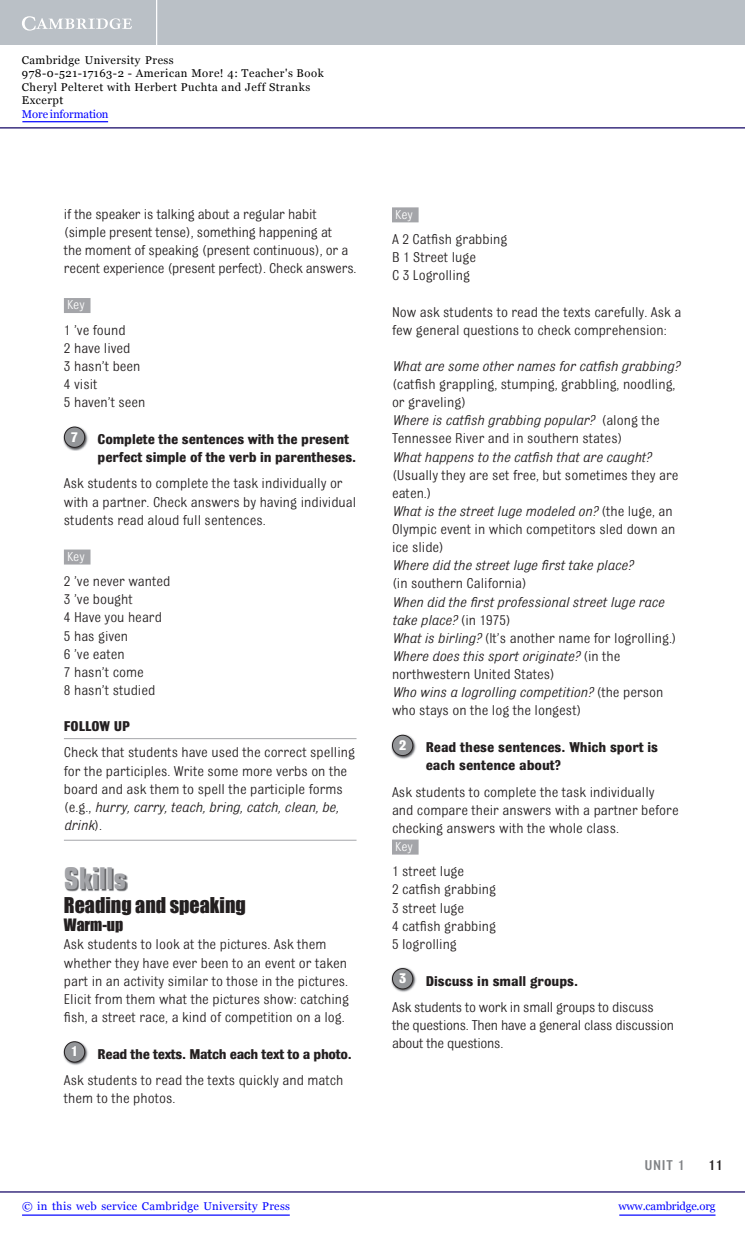
<style>
.page{position:relative;width:745px;height:1234px;background:#fff}
.page>*{position:absolute;margin:0;border:0;box-sizing:border-box;transform-origin:0 0}
.t1{font:700 condensed 30px "Eurostile";color:#a4a5a9}
.t2{font:20px "Impact";color:#231f20}
.t3{font:15.75px "Impact";color:#231f20}
.t4{font:15px/18.1px "Bulldog";color:#231f20}
.t5{font:italic 15px/18.1px "Bulldog";color:#231f20}
.t6{font:700 15px/18.1px "Bulldog";letter-spacing:-.005em;color:#231f20}
.t7{font:15px/18.1px "Bulldog";letter-spacing:-.02em;color:#231f20}
.t8{font:500 15px "Bulldog";color:#808285}
.t9{font:700 15px "Bulldog";color:#fff}
.t10{font:500 15px "Bulldog";color:#231f20}
.t11{font:13.75px "Bulldog";letter-spacing:-.005em;color:#fff}
.t12{font:11.25px/13.5px "Georgia";letter-spacing:.045em;color:#000}
.t13{font:11.25px "Georgia";letter-spacing:.025em;color:#00f}
.t14{font:11.25px "Georgia";letter-spacing:-.015em;color:#00f}
.t15{font:11.25px "Georgia";letter-spacing:-.01em;color:#00f}
.s1{font-style:italic}
.s2{font-style:normal}
</style>
<div class="page">
<div style="left:64px;top:298px;width:26px;height:15px;background:#a4a5a9"></div>
<div style="left:64px;top:549px;width:26px;height:15px;background:#a4a5a9"></div>
<hr style="left:64px;top:738px;width:292px;height:1px;background:#a4a5a9">
<hr style="left:64px;top:840px;width:292px;height:1px;background:#a4a5a9">
<img style="left:63px;top:426px;width:25px;height:25px">
<div style="left:64px;top:427px;width:21px;height:20px;background:#939598;border-radius:50%"></div>
<div style="left:64px;top:426px;width:21px;height:22px;border:1px solid #231f20;border-radius:50%"></div>
<img style="left:66px;top:867px;width:61px;height:24px">
<img style="left:63px;top:1041px;width:25px;height:24px">
<div style="left:64px;top:1042px;width:21px;height:20px;background:#939598;border-radius:50%"></div>
<div style="left:64px;top:1041px;width:21px;height:21px;border:1px solid #231f20;border-radius:50%"></div>
<div style="left:392px;top:207px;width:26px;height:15px;background:#a4a5a9"></div>
<div style="left:392px;top:839px;width:26px;height:15px;background:#a4a5a9"></div>
<img style="left:391px;top:734px;width:25px;height:25px">
<div style="left:392px;top:735px;width:20px;height:20px;background:#939598;border-radius:50%"></div>
<div style="left:392px;top:735px;width:21px;height:21px;border:1px solid #231f20;border-radius:50%"></div>
<img style="left:391px;top:967px;width:25px;height:25px">
<div style="left:392px;top:968px;width:20px;height:21px;background:#939598;border-radius:50%"></div>
<div style="left:392px;top:968px;width:21px;height:21px;border:1px solid #231f20;border-radius:50%"></div>
<div style="left:0;top:0;width:744px;height:45px;background:#bac0c6"></div>
<svg style="left:22px;top:16px;width:110px;height:15px"></svg>
<hr style="left:156px;top:0;width:1px;height:45px;background:#fff">
<hr style="left:0;top:127px;width:744px;height:1px;background:#150666">
<hr style="left:22px;top:121px;width:86px;height:1px;background:#00f">
<hr style="left:619px;top:1214px;width:96px;height:1px;background:#00f">
<hr style="left:0;top:1191px;width:744px;height:1px;background:#150666">
<hr style="left:22px;top:1214px;width:267px;height:1px;background:#00f">
<p class="t12" style="left:22px;top:53px;width:303px">Cambridge University Press<br>978-0-521-17163-2 - American More! 4: Teacher's Book Cheryl Pelteret with Herbert Puchta and Jeff Stranks Excerpt</p>
<p class="t15" style="left:22px;top:107px;width:88px">More information</p>
<p class="t4" style="left:64px;top:205px;width:294px">if the speaker is talking about a regular habit (simple present tense), something happening at<br>the moment of speaking (present continuous), or a recent experience (present perfect). Check answers.</p>
<p class="t11" style="left:67px;top:298px;width:19px">Key</p>
<p class="t4" style="left:64px;top:321px;width:83px">1 ’ve found<br>2 have lived<br>3 hasn’t been<br>4 visit<br>5 haven’t seen</p>
<p class="t9" style="left:71px;top:429px;width:9px">7</p>
<p class="t6" style="left:98px;top:430px;width:260px">Complete the sentences with the present perfect simple of the verb in parentheses.</p>
<p class="t4" style="left:64px;top:474px;width:294px">Ask students to complete the task individually or with a partner. Check answers by having individual students read aloud full sentences.</p>
<p class="t11" style="left:67px;top:549px;width:19px">Key</p>
<p class="t4" style="left:64px;top:572px;width:108px">2 ’ve never wanted<br>3 ’ve bought<br>4 Have you heard<br>5 has given<br>6 ’ve eaten<br>7 hasn’t come<br>8 hasn’t studied</p>
<p class="t6" style="left:64px;top:717px;width:67px">FOLLOW UP</p>
<p class="t4" style="left:64px;top:743px;width:292px">Check that students have used the correct spelling for the participles. Write some more verbs on the board and ask them to spell the participle forms (e.g., <span class="s1">hurry, carry, teach, bring, catch, clean, be, drink</span>).</p>
<h1 class="t1" style="left:64px;top:860px;width:64px">Skills</h1>
<h2 class="t2" style="left:64px;top:889px;width:183px">Reading and speaking</h2>
<p class="t3" style="left:64px;top:913px;width:61px">Warm-up</p>
<p class="t4" style="left:64px;top:935px;width:286px">Ask students to look at the pictures. Ask them whether they have ever been to an event or taken part in an activity similar to those in the pictures.<br>Elicit from them what the pictures show: catching fish, a street race, a kind of competition on a log.</p>
<p class="t9" style="left:71px;top:1043px;width:9px">1</p>
<p class="t6" style="left:98px;top:1045px;width:255px">Read the texts. Match each text to a photo.</p>
<p class="t4" style="left:64px;top:1071px;width:281px">Ask students to read the texts quickly and match them to the photos.</p>
<p class="t11" style="left:395px;top:207px;width:19px">Key</p>
<p class="t4" style="left:392px;top:230px;width:117px">A 2 Catfish grabbing<br>B 1 Street luge<br>C 3 Logrolling</p>
<p class="t4" style="left:392px;top:302px;width:291px">Now ask students to read the texts carefully. Ask a few general questions to check comprehension:</p>
<p class="t5" style="left:392px;top:357px;width:289px">What are some other names for catfish grabbing?</p>
<p class="t4" style="left:392px;top:375px;width:285px">(catfish grappling, stumping, grabbling, noodling, or graveling)<br><span class="s1">Where is catfish grabbing popular?</span> (along the Tennessee River and in southern states)</p>
<p class="t5" style="left:392px;top:447px;width:260px">What happens to the catfish that are caught?</p>
<p class="t4" style="left:392px;top:466px;width:288px">(Usually they are set free, but sometimes they are eaten.)<br><span class="s1">What is the street luge modeled on?</span> (the luge, an<br>Olympic event in which competitors sled down an ice slide)</p>
<p class="t5" style="left:392px;top:556px;width:242px">Where did the street luge first take place?</p>
<p class="t4" style="left:392px;top:574px;width:137px">(in southern California)</p>
<p class="t5" style="left:392px;top:592px;width:286px">When did the first professional street luge race take place? <span class="s2">(in 1975)<br></span>What is birling? <span class="s2">(It’s another name for logrolling.)<br></span>Where does this sport originate? <span class="s2">(in the northwestern United States)<br></span>Who wins a logrolling competition? <span class="s2">(the person who stays on the log the longest)</span></p>
<p class="t9" style="left:399px;top:737px;width:9px">2</p>
<p class="t6" style="left:425px;top:738px;width:234px">Read these sentences. Which sport is each sentence about?</p>
<p class="t4" style="left:392px;top:782px;width:288px">Ask students to complete the task individually and compare their answers with a partner before checking answers with the whole class.</p>
<p class="t11" style="left:395px;top:839px;width:19px">Key</p>
<p class="t4" style="left:392px;top:862px;width:106px">1 street luge<br>2 catfish grabbing<br>3 street luge<br>4 catfish grabbing<br>5 logrolling</p>
<p class="t9" style="left:399px;top:970px;width:9px">3</p>
<p class="t6" style="left:425px;top:971px;width:154px">Discuss in small groups.</p>
<p class="t7" style="left:392px;top:998px;width:283px">Ask students to work in small groups to discuss the questions. Then have a general class discussion about the questions.</p>
<p class="t8" style="left:644px;top:1158px;width:42px">UNIT 1</p>
<p class="t10" style="left:708px;top:1158px;width:16px">11</p>
<p class="t13" style="left:22px;top:1200px;width:269px">© in this web service Cambridge University Press</p>
<p class="t14" style="left:618px;top:1200px;width:99px">www.cambridge.org</p>
</div>
